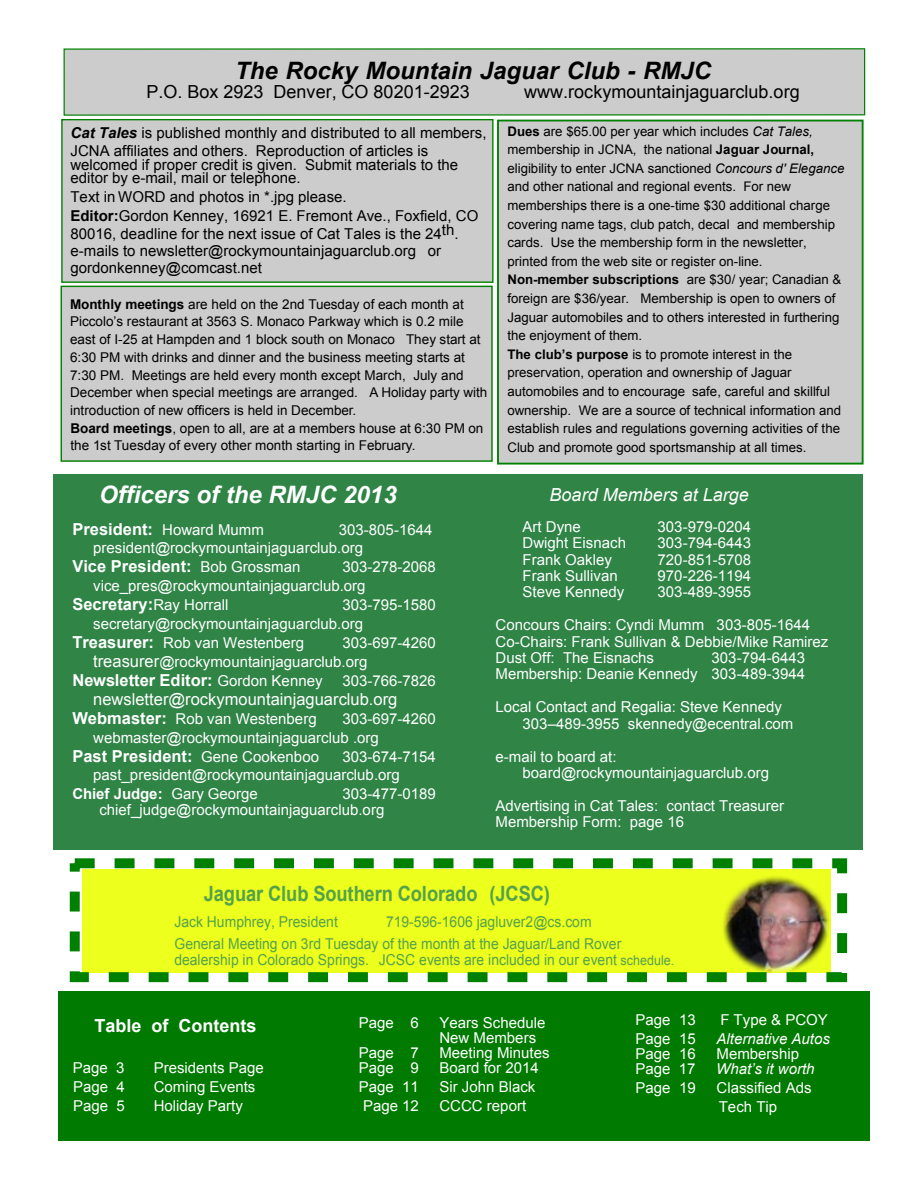
<style>
.page{position:relative;width:918px;height:1188px;background:#fff}
.page>*{position:absolute;margin:0;border:0;box-sizing:border-box;transform-origin:0 0}
.t1{font:italic 700 24px "Arial";color:#000}
.t2{font:italic 700 24px "Arial";color:#fff}
.t3{font:700 21px "Arial";color:#55a14c;scale:.87 1}
.t4{font:18px "Arial";color:#000}
.t5{font:italic 18px "Arial";color:#fff}
.t6{font:700 18px "Arial";color:#fff}
.t7{font:700 16.5px "Arial";color:#fff}
.t8{font:16.5px "Arial";color:#fff}
.t9{font:15px/18.9px "Arial";color:#fff}
.t10{font:15px/18.9px "Arial";color:#000}
.t11{font:15px/22.4px "Arial";color:#55a14c;scale:.93 1}
.t12{font:italic 15px "Arial";color:#fff}
.t13{font:700 15px "Arial";color:#fff}
.t14{font:13.5px/17.7px "Arial";color:#000}
.t15{font:13.2px/18.6px "Arial";color:#000}
.s1{font-weight:700;font-style:italic}
.s2{font-weight:700}
.s3{font-style:italic}
.s4{font-weight:400;font-size:15px}
.s5{font-weight:700;font-size:16.5px}
.s6{font-size:16.5px}
.s7{font-weight:400}
.s8{font-size:13.5px}
</style>
<div class="page">
<div style="left:61px;top:286px;width:432px;height:176px;background:#ccc;border:1px solid #008000"></div>
<div style="left:64px;top:48px;width:801px;height:68px;background:#ccc"></div>
<div style="left:61px;top:119px;width:433px;height:164px;background:#ccc;border:1px solid #008000"></div>
<div style="left:497px;top:120px;width:367px;height:345px;background:#ccc;border:2px solid #008000"></div>
<div style="left:53px;top:474px;width:810px;height:376px;background:#2f8446"></div>
<div style="left:82px;top:870px;width:749px;height:103px;background:#ecff1d"></div>
<div style="left:70px;top:858px;width:777px;height:124px;border:10px dashed #008000"></div>
<img style="left:721px;top:876px;width:109px;height:99px">
<div style="left:59px;top:991px;width:811px;height:149px;background:#007a00"></div>
<h1 class="t1" style="left:235px;top:61px;width:478px">The Rocky Mountain Jaguar Club - RMJC</h1>
<p class="t4" style="left:147px;top:85px;width:325px">P.O. Box 2923 Denver, CO 80201-2923</p>
<p class="t4" style="left:524px;top:85px;width:277px">www.rockymountainjaguarclub.org</p>
<p class="t10" style="left:71px;top:124px;width:418px"><span class="s1">Cat Tales</span> is published monthly and distributed to all members,<br>JCNA affiliates and others. Reproduction of articles is</p>
<p class="t10" style="left:71px;top:159px;width:389px;line-height:13.5px">welcomed if proper credit is given. Submit materials to the editor by e-mail, mail or telephone.</p>
<p class="t10" style="left:71px;top:189px;width:409px">Text in WORD and photos in *.jpg please.<br><span class="s2">Editor:</span>Gordon Kenney, 16921 E. Fremont Ave., Foxfield, CO</p>
<p class="t10" style="left:71px;top:226px;width:390px;line-height:17.2px">80016, deadline for the next issue of Cat Tales is the 24th. e-mails to newsletter@rockymountainjaguarclub.org or gordonkenney@comcast.net</p>
<p class="t15" style="left:507px;top:123px;width:339px"><span class="s2">Dues</span> are $65.00 per year which includes <span class="s3">Cat Tales, </span>membership in JCNA, the national <span class="s2">Jaguar Journal, </span>eligibility to enter JCNA sanctioned <span class="s3">Concours d' Elegance </span>and other national and regional events. For new memberships there is a one-time $30 additional charge covering name tags, club patch, decal and membership cards. Use the membership form in the newsletter, printed from the web site or register on-line.<br><span class="s2">Non-member subscriptions</span> are $30/ year; Canadian &amp; foreign are $36/year. Membership is open to owners of Jaguar automobiles and to others interested in furthering the enjoyment of them.<br><span class="s2">The club’s purpose</span> is to promote interest in the preservation, operation and ownership of Jaguar automobiles and to encourage safe, careful and skillful ownership. We are a source of technical information and establish rules and regulations governing activities of the Club and promote good sportsmanship at all times.</p>
<p class="t14" style="left:70px;top:296px;width:419px"><span class="s2">Monthly meetings</span> are held on the 2nd Tuesday of each month at Piccolo’s restaurant at 3563 S. Monaco Parkway which is 0.2 mile east of I-25 at Hampden and 1 block south on Monaco They start at 6:30 PM with drinks and dinner and the business meeting starts at 7:30 PM. Meetings are held every month except March, July and December when special meetings are arranged. A Holiday party with introduction of new officers is held in December.<br><span class="s2">Board meetings</span>, open to all, are at a members house at 6:30 PM on the 1st Tuesday of every other month starting in February.</p>
<h1 class="t2" style="left:99px;top:486px;width:299px">Officers of the RMJC 2013</h1>
<p class="t7" style="left:72px;top:523px;width:193px">President: <span class="s4">Howard Mumm</span></p>
<p class="t9" style="left:93px;top:521px;width:341px;text-indent:246px">303-805-1644 president@rockymountainjaguarclub.org</p>
<p class="t7" style="left:72px;top:560px;width:230px">Vice President: <span class="s4">Bob Grossman</span></p>
<p class="t9" style="left:93px;top:559px;width:344px;text-indent:249px">303-278-2068 vice_pres@rockymountainjaguarclub.org</p>
<p class="t7" style="left:72px;top:598px;width:158px">Secretary:<span class="s4">Ray Horrall</span></p>
<p class="t9" style="left:342px;top:597px;width:95px">303-795-1580</p>
<p class="t9" style="left:93px;top:616px;width:271px">secretary@rockymountainjaguarclub.org</p>
<p class="t9" style="left:72px;top:635px;width:233px"><span class="s5">Treasurer:</span> Rob van Westenberg</p>
<p class="t9" style="left:93px;top:635px;width:344px;text-indent:249px">303-697-4260 <span class="s6">treasurer</span>@rockymountainjaguarclub.org</p>
<p class="t7" style="left:72px;top:674px;width:252px">Newsletter Editor: <span class="s4">Gordon Kenney</span></p>
<p class="t9" style="left:342px;top:673px;width:95px">303-766-7826</p>
<p class="t8" style="left:93px;top:693px;width:306px">newsletter@rockymountainjaguarclub.org</p>
<p class="t9" style="left:72px;top:710px;width:246px"><span class="s5">Webmaster:</span> Rob van Westenberg</p>
<p class="t9" style="left:93px;top:710px;width:344px;text-indent:249px">303-697-4260 webmaster@rockymountainjaguarclub .org</p>
<p class="t7" style="left:72px;top:750px;width:248px">Past President: <span class="s4">Gene Cookenboo</span></p>
<p class="t9" style="left:342px;top:748px;width:95px">303-674-7154</p>
<p class="t9" style="left:93px;top:767px;width:308px">past_president@rockymountainjaguarclub.org</p>
<p class="t13" style="left:72px;top:788px;width:187px">Chief Judge: <span class="s7">Gary George</span></p>
<p class="t9" style="left:99px;top:788px;width:338px;line-height:15.9px;text-indent:243px">303-477-0189 chief_judge@rockymountainjaguarclub.org</p>
<p class="t5" style="left:550px;top:488px;width:201px">Board Members at Large</p>
<p class="t9" style="left:523px;top:518px;width:60px">Art Dyne</p>
<p class="t9" style="left:658px;top:518px;width:95px">303-979-0204</p>
<p class="t9" style="left:523px;top:535px;width:105px">Dwight Eisnach</p>
<p class="t9" style="left:658px;top:535px;width:95px">303-794-6443</p>
<p class="t9" style="left:523px;top:551px;width:91px">Frank Oakley</p>
<p class="t9" style="left:658px;top:551px;width:95px">720-851-5708</p>
<p class="t9" style="left:523px;top:568px;width:97px">Frank Sullivan</p>
<p class="t9" style="left:658px;top:568px;width:95px">970-226-1194</p>
<p class="t9" style="left:523px;top:584px;width:103px">Steve Kennedy</p>
<p class="t9" style="left:496px;top:577px;width:316px;line-height:32.8px;text-indent:162px">303-489-3955<br>Concours Chairs: Cyndi Mumm 303-805-1644</p>
<p class="t9" style="left:496px;top:634px;width:334px;line-height:16.5px">Co-Chairs: Frank Sullivan &amp; Debbie/Mike Ramirez<br>Dust Off: The Eisnachs</p>
<p class="t9" style="left:496px;top:651px;width:311px;line-height:16.5px;text-align:right">303-794-6443<br>Membership: Deanie Kennedy 303-489-3944</p>
<p class="t9" style="left:523px;top:700px;width:272px;line-height:16.5px;text-indent:-27px">Local Contact and Regalia: Steve Kennedy<br>303–489-3955 skennedy@ecentral.com</p>
<p class="t9" style="left:523px;top:749px;width:248px;line-height:16.5px;text-indent:-27px">e-mail to board at: board@rockymountainjaguarclub.org</p>
<p class="t9" style="left:496px;top:799px;width:290px;line-height:16.4px">Advertising in Cat Tales: contact Treasurer<br>Membership Form: page 16</p>
<h2 class="t3" style="left:204px;top:886px;width:399px">Jaguar Club Southern Colorado (JCSC)</h2>
<p class="t11" style="left:174px;top:912px;width:177px">Jack Humphrey, President</p>
<p class="t11" style="left:175px;top:912px;width:482px;text-indent:212px">719-596-1606 jagluver2@cs.com<br>General Meeting on 3rd Tuesday of the month at the Jaguar/Land Rover</p>
<p class="t11" style="left:174px;top:950px;width:539px">dealership in Colorado Springs. JCSC events are included in our event <span class="s8">schedule.</span></p>
<p class="t6" style="left:94px;top:1019px;width:164px">Table of Contents</p>
<p class="t9" style="left:73px;top:1060px;width:53px">Page 3</p>
<p class="t9" style="left:154px;top:1060px;width:112px">Presidents Page</p>
<p class="t9" style="left:73px;top:1079px;width:53px">Page 4</p>
<p class="t9" style="left:154px;top:1079px;width:103px">Coming Events</p>
<p class="t9" style="left:73px;top:1098px;width:53px">Page 5</p>
<p class="t9" style="left:154px;top:1098px;width:91px">Holiday Party</p>
<p class="t9" style="left:359px;top:1015px;width:61px">Page 6</p>
<p class="t9" style="left:439px;top:1016px;width:108px;line-height:15px">Years Schedule<br>New Members</p>
<p class="t9" style="left:359px;top:1045px;width:62px">Page 7</p>
<p class="t9" style="left:439px;top:1045px;width:112px">Meeting Minutes</p>
<p class="t9" style="left:359px;top:1060px;width:62px">Page 9</p>
<p class="t9" style="left:439px;top:1060px;width:101px">Board for 2014</p>
<p class="t9" style="left:359px;top:1079px;width:62px">Page 11</p>
<p class="t9" style="left:439px;top:1079px;width:97px">Sir John Black</p>
<p class="t9" style="left:363px;top:1097px;width:57px">Page 12</p>
<p class="t9" style="left:439px;top:1097px;width:88px">CCCC report</p>
<p class="t9" style="left:636px;top:1012px;width:62px">Page 13</p>
<p class="t9" style="left:720px;top:1012px;width:109px">F Type &amp; PCOY</p>
<p class="t9" style="left:636px;top:1031px;width:62px">Page 15</p>
<p class="t12" style="left:717px;top:1033px;width:115px">Alternative Autos</p>
<p class="t9" style="left:636px;top:1046px;width:62px">Page 16</p>
<p class="t9" style="left:717px;top:1046px;width:84px">Membership</p>
<p class="t9" style="left:636px;top:1061px;width:62px">Page 17</p>
<p class="t12" style="left:716px;top:1063px;width:100px">What’s it worth</p>
<p class="t9" style="left:636px;top:1080px;width:62px">Page 19</p>
<p class="t9" style="left:717px;top:1080px;width:97px">Classified Ads<br>Tech Tip</p>
</div>
